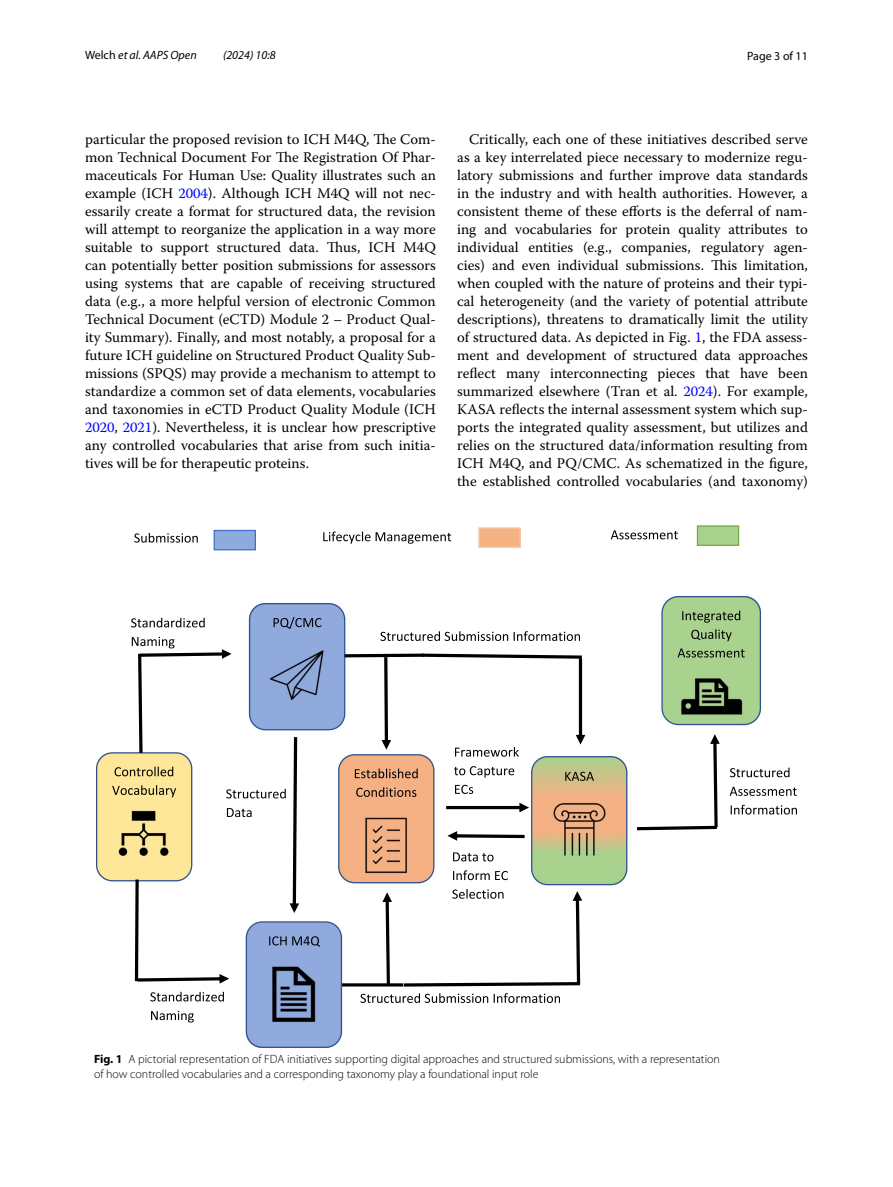
<style>
.page{position:relative;width:893px;height:1187px;background:#fff}
.page>*{position:absolute;margin:0;border:0;box-sizing:border-box;transform-origin:0 0}
.t1{font:14.7px/18px "Warnock Pro";color:#000;text-align:justify}
.t2{font:300 12px/15px "Myriad Pro";color:#000}
.t3{font:italic 12px "Myriad Pro";color:#000}
.t4{font:12px "Myriad Pro";color:#000}
.s1{font-style:normal}
.s2{color:#00f}
.s3{font-weight:700}
</style>
<div class="page">
<img style="left:97px;top:596px;width:663px;height:451px">
<div style="left:246px;top:921px;width:96px;height:126px;border:1px solid #2f528f;border-radius:16px"></div>
<div style="left:249px;top:603px;width:96px;height:127px;border:1px solid #2f528f;border-radius:16px"></div>
<svg style="left:274px;top:617px;width:47px;height:12px"></svg>
<div style="left:531px;top:756px;width:96px;height:129px;border:1px solid #2f528f;border-radius:16px"></div>
<svg style="left:585px;top:771px;width:9px;height:9px"></svg>
<div style="left:661px;top:596px;width:100px;height:129px;border:1px solid #2f528f;border-radius:16px"></div>
<svg style="left:682px;top:610px;width:58px;height:12px"></svg>
<svg style="left:691px;top:629px;width:41px;height:12px"></svg>
<svg style="left:678px;top:648px;width:67px;height:9px"></svg>
<div style="left:338px;top:754px;width:96px;height:129px;border:1px solid #2f528f;border-radius:16px"></div>
<svg style="left:355px;top:768px;width:45px;height:10px"></svg>
<svg style="left:356px;top:787px;width:44px;height:9px"></svg>
<svg style="left:634px;top:734px;width:86px;height:97px"></svg>
<hr style="left:342px;top:983px;width:61px;height:3px;background:#000">
<svg style="left:382px;top:892px;width:10px;height:92px"></svg>
<svg style="left:730px;top:767px;width:59px;height:10px"></svg>
<svg style="left:730px;top:786px;width:67px;height:9px"></svg>
<svg style="left:731px;top:804px;width:66px;height:10px"></svg>
<svg style="left:400px;top:652px;width:185px;height:336px"></svg>
<svg style="left:576px;top:658px;width:9px;height:86px"></svg>
<svg style="left:573px;top:891px;width:9px;height:93px"></svg>
<svg style="left:131px;top:617px;width:74px;height:10px"></svg>
<svg style="left:341px;top:652px;width:86px;height:97px"></svg>
<svg style="left:455px;top:747px;width:64px;height:9px"></svg>
<svg style="left:454px;top:766px;width:60px;height:11px"></svg>
<svg style="left:455px;top:784px;width:18px;height:9px"></svg>
<svg style="left:446px;top:802px;width:83px;height:10px"></svg>
<svg style="left:380px;top:631px;width:200px;height:10px"></svg>
<svg style="left:360px;top:993px;width:200px;height:9px"></svg>
<div style="left:214px;top:530px;width:41px;height:19px;background:#8faadc"></div>
<div style="left:214px;top:530px;width:42px;height:20px;border:1px solid #4472c4"></div>
<div style="left:479px;top:528px;width:41px;height:19px;background:#f4b183"></div>
<div style="left:478px;top:527px;width:43px;height:21px;border:1px solid #f8cbad"></div>
<div style="left:697px;top:526px;width:42px;height:19px;background:#a9d18e"></div>
<div style="left:697px;top:525px;width:42px;height:21px;border:1px solid #70ad47"></div>
<svg style="left:134px;top:533px;width:64px;height:9px"></svg>
<svg style="left:323px;top:531px;width:128px;height:12px"></svg>
<svg style="left:611px;top:530px;width:67px;height:9px"></svg>
<svg style="left:447px;top:831px;width:78px;height:9px"></svg>
<svg style="left:453px;top:852px;width:41px;height:9px"></svg>
<svg style="left:453px;top:870px;width:55px;height:10px"></svg>
<svg style="left:452px;top:888px;width:52px;height:10px"></svg>
<svg style="left:150px;top:991px;width:74px;height:10px"></svg>
<svg style="left:151px;top:1010px;width:43px;height:12px"></svg>
<svg style="left:112px;top:636px;width:208px;height:348px"></svg>
<p class="t3" style="left:85px;top:48px;width:113px"><span class="s1">Welch</span> et al. AAPS Open</p>
<p class="t3" style="left:223px;top:48px;width:54px">(2024) 10:8</p>
<p class="t4" style="left:747px;top:48px;width:62px">Page 3 of 11</p>
<p class="t1" style="left:85px;top:130px;width:352px">particular the proposed revision to ICH M4Q, The Com&shy;mon Technical Document For The Registration Of Phar&shy;maceuticals For Human Use: Quality illustrates such an example (ICH <span class="s2">2004</span>). Although ICH M4Q will not nec&shy;essarily create a format for structured data, the revision will attempt to reorganize the application in a way more suitable to support structured data. Thus, ICH M4Q can potentially better position submissions for assessors using systems that are capable of receiving structured data (e.g., a more helpful version of electronic Common Technical Document (eCTD) Module 2 – Product Qual&shy;ity Summary). Finally, and most notably, a proposal for a future ICH guideline on Structured Product Quality Sub&shy;missions (SPQS) may provide a mechanism to attempt to standardize a common set of data elements, vocabularies and taxonomies in eCTD Product Quality Module (ICH <span class="s2">2020</span>, <span class="s2">2021</span>). Nevertheless, it is unclear how prescriptive any controlled vocabularies that arise from such initia&shy;tives will be for therapeutic proteins.</p>
<p class="t1" style="left:457px;top:130px;width:352px;text-indent:12px">Critically, each one of these initiatives described serve as a key interrelated piece necessary to modernize regu&shy;latory submissions and further improve data standards in the industry and with health authorities. However, a consistent theme of these efforts is the deferral of nam&shy;ing and vocabularies for protein quality attributes to individual entities (e.g., companies, regulatory agen&shy;cies) and even individual submissions. This limitation, when coupled with the nature of proteins and their typi&shy;cal heterogeneity (and the variety of potential attribute descriptions), threatens to dramatically limit the utility of structured data. As depicted in Fig. <span class="s2">1</span>, the FDA assess&shy;ment and development of structured data approaches reflect many interconnecting pieces that have been summarized elsewhere (Tran et al. <span class="s2">2024</span>). For example, KASA reflects the internal assessment system which sup&shy;ports the integrated quality assessment, but utilizes and relies on the structured data/information resulting from ICH M4Q, and PQ/CMC. As schematized in the figure, the established controlled vocabularies (and taxonomy)</p>
<p class="t2" style="left:94px;top:1051px;width:627px"><span class="s3">Fig. 1</span> A pictorial representation of FDA initiatives supporting digital approaches and structured submissions, with a representation of how controlled vocabularies and a corresponding taxonomy play a foundational input role</p>
</div>
